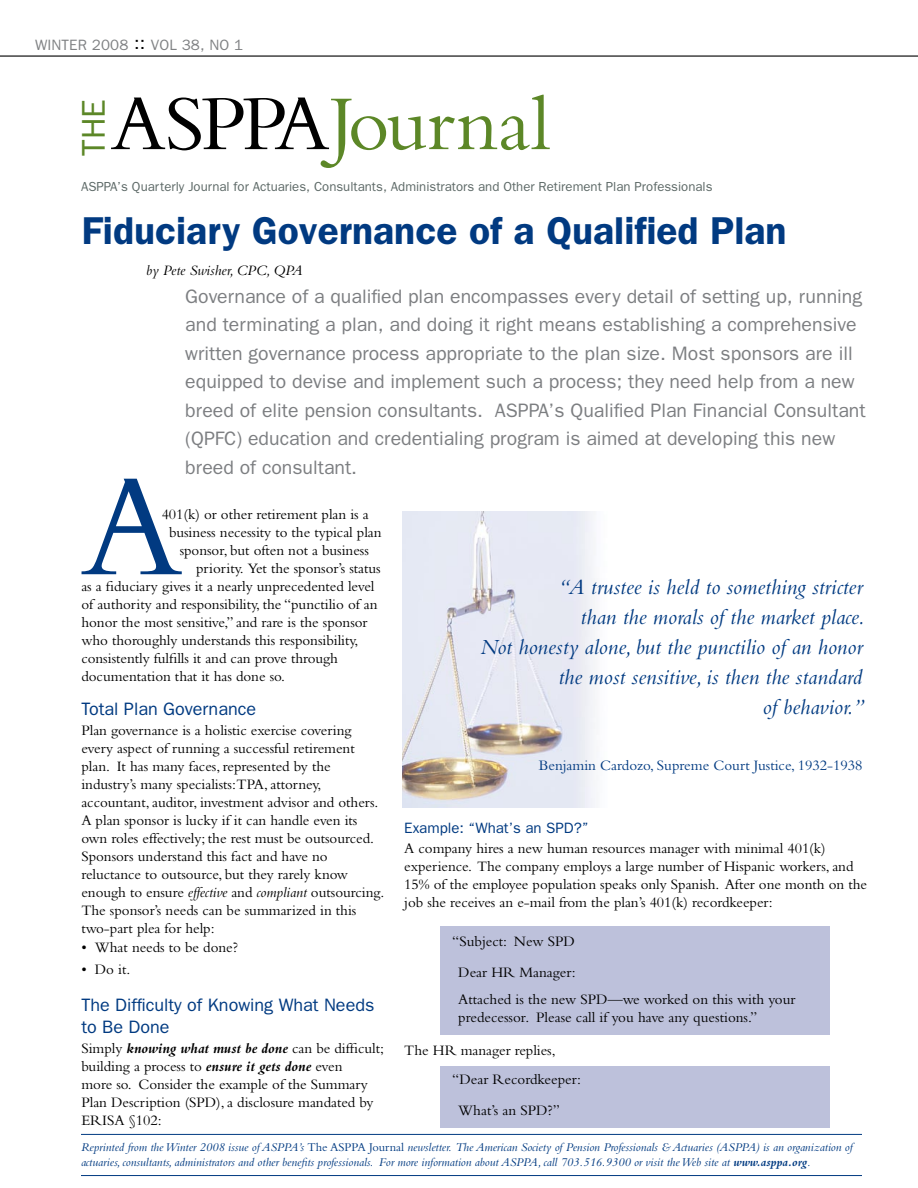
<style>
.page{position:relative;width:918px;height:1188px;background:#fff}
.page>*{position:absolute;margin:0;border:0;box-sizing:border-box;transform-origin:0 0}
.t1{font:150px "Bembo";color:#013a81}
.t2{font:81px "Bembo";letter-spacing:-.01em;color:#5c8727}
.t3{font:600 39px "Franklin Gothic";color:#013a81}
.t4{font:33px "Franklin Gothic";color:#5c8727}
.t5{font:italic 22.5px/30px "Bembo";color:#013a81;text-align:right}
.t6{font:19.5px/28.5px "Franklin Gothic";color:#7c7e81}
.t7{font:18px/22.5px "Franklin Gothic";color:#013a81}
.t8{font:15px/18px "Bembo";letter-spacing:-.005em;color:#000}
.t9{font:15px "Bembo";color:#013a81}
.t10{font:15px "Franklin Gothic";color:#013a81}
.t11{font:15px "Franklin Gothic";letter-spacing:.01em;color:#808284}
.t12{font:italic 15px "Bembo";color:#000}
.t13{font:13.2px "Franklin Gothic";color:#5d6967}
.t14{font:italic 12.3px/15px "Bembo";letter-spacing:-.005em;color:#013a81}
.s1{font-size:18px;color:#000}
.s2{color:#000}
.s3{font-style:italic}
.s4{font-weight:700;font-style:italic}
.s5{font-style:normal}
.s6{font-weight:700}
</style>
<div class="page">
<hr style="left:0;top:55px;width:918px;height:2px;background:#000">
<div style="left:440px;top:1066px;width:389px;height:62px;background:#bdc1db"></div>
<div style="left:440px;top:926px;width:389px;height:109px;background:#bdc1db"></div>
<img style="left:402px;top:512px;width:193px;height:295px">
<hr style="left:81px;top:1134px;width:781px;height:1px;background:#013a81">
<hr style="left:81px;top:1175px;width:781px;height:1px;background:#013a81">
<p class="t11" style="left:35px;top:36px;width:210px">WINTER 2008 <span class="s1">::</span> VOL 38, NO 1</p>
<h3 class="t4" style="left:75px;top:156px;width:58px;rotate:-90deg">THE</h3>
<h2 class="t2" style="left:111px;top:77px;width:441px"><span class="s2">ASPPA</span>Journal</h2>
<p class="t13" style="left:81px;top:179px;width:633px">ASPPA’s Quarterly Journal for Actuaries, Consultants, Administrators and Other Retirement Plan Professionals</p>
<h3 class="t3" style="left:82px;top:207px;width:706px">Fiduciary Governance of a Qualified Plan</h3>
<p class="t6" style="left:185px;top:282px;width:682px">Governance of a qualified plan encompasses every detail of setting up, running and terminating a plan, and doing it right means establishing a comprehensive written governance process appropriate to the plan size. Most sponsors are ill equipped to devise and implement such a process; they need help from a new breed of elite pension consultants. ASPPA’s Qualified Plan Financial Consultant (QPFC) education and credentialing program is aimed at developing this new breed of consultant.</p>
<p class="t12" style="left:146px;top:261px;width:158px">by Pete Swisher, CPC, QPA</p>
<h1 class="t1" style="left:81px;top:440px;width:103px">A</h1>
<p class="t8" style="left:162px;top:505px;width:209px">401(k) or other retirement plan is a</p>
<p class="t8" style="left:169px;top:523px;width:214px">business necessity to the typical plan</p>
<p class="t8" style="left:180px;top:541px;width:191px">sponsor, but often not a business</p>
<p class="t8" style="left:196px;top:559px;width:186px">priority. Yet the sponsor’s status</p>
<p class="t8" style="left:81px;top:577px;width:295px">as a fiduciary gives it a nearly unprecedented level</p>
<p class="t8" style="left:81px;top:595px;width:298px">of authority and responsibility, the “punctilio of an</p>
<p class="t8" style="left:81px;top:613px;width:288px">honor the most sensitive,” and rare is the sponsor</p>
<p class="t8" style="left:81px;top:631px;width:279px">who thoroughly understands this responsibility,</p>
<p class="t8" style="left:81px;top:649px;width:258px">consistently fulfills it and can prove through</p>
<p class="t8" style="left:81px;top:667px;width:205px">documentation that it has done so.</p>
<p class="t7" style="left:81px;top:697px;width:176px">Total Plan Governance</p>
<p class="t8" style="left:81px;top:721px;width:304px">Plan governance is a holistic exercise covering every aspect of running a successful retirement plan. It has many faces, represented by the industry’s many specialists:TPA, attorney, accountant, auditor, investment advisor and others.<br>A plan sponsor is lucky if it can handle even its own roles effectively; the rest must be outsourced.<br>Sponsors understand this fact and have no reluctance to outsource, but they rarely know enough to ensure <span class="s3">effective</span> and <span class="s3">compliant</span> outsourcing.<br>The sponsor’s needs can be summarized in this two-part plea for help:</p>
<p class="t8" style="left:81px;top:938px;width:158px">• What needs to be done?</p>
<p class="t8" style="left:81px;top:960px;width:50px">• Do it.</p>
<p class="t7" style="left:81px;top:993px;width:295px">The Difficulty of Knowing What Needs to Be Done</p>
<p class="t8" style="left:81px;top:1039px;width:304px">Simply <span class="s4">knowing what must be done</span> can be difficult; building a process to <span class="s4">ensure it gets done</span> even<br>more so. Consider the example of the Summary Plan Description (SPD), a disclosure mandated by ERISA §102:</p>
<h3 class="t5" style="left:480px;top:572px;width:386px">“A trustee is held to something stricter<br>than the morals of the market place.<br>Not honesty alone, but the punctilio of an honor the most sensitive, is then the standard<br>of behavior.”</h3>
<p class="t9" style="left:539px;top:757px;width:325px">Benjamin Cardozo, Supreme Court Justice, 1932-1938</p>
<p class="t10" style="left:404px;top:820px;width:186px">Example: “What’s an SPD?”</p>
<p class="t8" style="left:404px;top:840px;width:464px">A company hires a new human resources manager with minimal 401(k) experience. The company employs a large number of Hispanic workers, and 15% of the employee population speaks only Spanish. After one month on the job she receives an e-mail from the plan’s 401(k) recordkeeper:</p>
<p class="t8" style="left:452px;top:925px;width:125px;line-height:30.9px;text-align:center">“Subject: New SPD<br>Dear HR Manager:</p>
<p class="t8" style="left:458px;top:990px;width:339px">Attached is the new SPD—we worked on this with your predecessor. Please call if you have any questions.”</p>
<p class="t8" style="left:452px;top:1036px;width:130px;line-height:28.8px;text-indent:-48px">The HR manager replies, “Dear Recordkeeper:</p>
<p class="t8" style="left:458px;top:1101px;width:103px">What’s an SPD?”</p>
<p class="t14" style="left:81px;top:1139px;width:773px">Reprinted from the Winter 2008 issue of ASPPA’s <span class="s5">The ASPPA Journal</span> newsletter. The American Society of Pension Professionals &amp; Actuaries (ASPPA) is an organization of actuaries, consultants, administrators and other benefits professionals. For more information about ASPPA, call 703.516.9300 or visit the Web site at <span class="s6">www.asppa.org</span>.</p>
</div>
